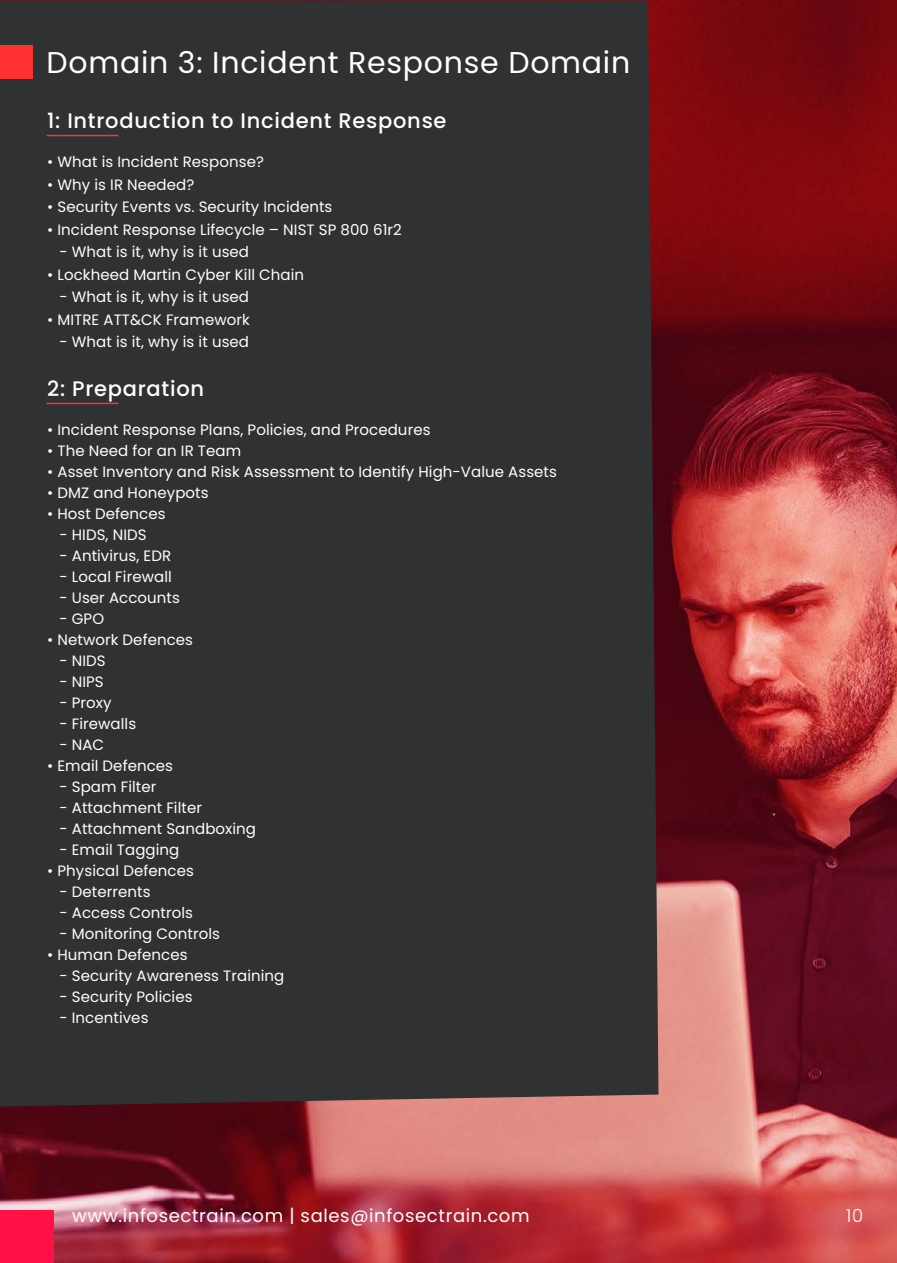
<style>
.page{position:relative;width:897px;height:1263px;background:#fff}
.page>*{position:absolute;margin:0;border:0;box-sizing:border-box;transform-origin:0 0}
.t1{font:30px "Poppins";letter-spacing:.025em;color:#fff}
.t2{font:500 21px "Poppins";letter-spacing:.035em;color:#fff}
.t3{font:18px "Poppins";letter-spacing:.035em;color:#fff}
.t4{font:300 18px "Poppins";color:#fff}
.t5{font:15px "Poppins";letter-spacing:.005em;color:#fff}
</style>
<div class="page">
<img style="left:0;top:0;width:896px;height:1262px">
<div style="left:0;top:0;width:658px;height:1106px;background:#2f3133"></div>
<div style="left:0;top:1210px;width:54px;height:52px;background:#ff1046"></div>
<div style="left:0;top:45px;width:33px;height:33px;background:#ff3133"></div>
<hr style="left:46px;top:135px;width:72px;height:1px;background:#ff3133">
<hr style="left:46px;top:402px;width:72px;height:2px;background:#ff3133">
<h1 class="t1" style="left:47px;top:45px;width:585px">Domain 3: Incident Response Domain</h1>
<h2 class="t2" style="left:47px;top:109px;width:401px">1: Introduction to Incident Response</h2>
<p class="t5" style="left:47px;top:153px;width:218px">• What is Incident Response?</p>
<p class="t5" style="left:47px;top:176px;width:149px">• Why is IR Needed?</p>
<p class="t5" style="left:47px;top:198px;width:287px">• Security Events vs. Security Incidents</p>
<p class="t5" style="left:47px;top:221px;width:356px">• Incident Response Lifecycle – NIST SP 800 61r2</p>
<p class="t5" style="left:59px;top:243px;width:191px">- What is it, why is it used</p>
<p class="t5" style="left:47px;top:266px;width:259px">• Lockheed Martin Cyber Kill Chain</p>
<p class="t5" style="left:59px;top:288px;width:191px">- What is it, why is it used</p>
<p class="t5" style="left:47px;top:311px;width:204px">• MITRE ATT&amp;CK Framework</p>
<p class="t5" style="left:59px;top:333px;width:191px">- What is it, why is it used</p>
<h2 class="t2" style="left:47px;top:376px;width:158px">2: Preparation</h2>
<p class="t5" style="left:47px;top:421px;width:385px">• Incident Response Plans, Policies, and Procedures</p>
<p class="t5" style="left:47px;top:442px;width:195px">• The Need for an IR Team</p>
<p class="t5" style="left:47px;top:463px;width:511px">• Asset Inventory and Risk Assessment to Identify High-Value Assets</p>
<p class="t5" style="left:47px;top:484px;width:163px">• DMZ and Honeypots</p>
<p class="t5" style="left:47px;top:505px;width:120px">• Host Defences</p>
<p class="t5" style="left:59px;top:526px;width:89px">- HIDS, NIDS</p>
<p class="t5" style="left:59px;top:547px;width:113px">- Antivirus, EDR</p>
<p class="t5" style="left:59px;top:568px;width:114px">- Local Firewall</p>
<p class="t5" style="left:59px;top:589px;width:122px">- User Accounts</p>
<p class="t5" style="left:59px;top:610px;width:46px">- GPO</p>
<p class="t5" style="left:47px;top:631px;width:147px">• Network Defences</p>
<p class="t5" style="left:59px;top:652px;width:48px">- NIDS</p>
<p class="t5" style="left:59px;top:673px;width:46px">- NIPS</p>
<p class="t5" style="left:59px;top:694px;width:54px">- Proxy</p>
<p class="t5" style="left:59px;top:715px;width:78px">- Firewalls</p>
<p class="t5" style="left:59px;top:736px;width:46px">- NAC</p>
<p class="t5" style="left:47px;top:757px;width:127px">• Email Defences</p>
<p class="t5" style="left:59px;top:778px;width:99px">- Spam Filter</p>
<p class="t5" style="left:59px;top:799px;width:144px">- Attachment Filter</p>
<p class="t5" style="left:59px;top:820px;width:198px">- Attachment Sandboxing</p>
<p class="t5" style="left:59px;top:841px;width:121px">- Email Tagging</p>
<p class="t5" style="left:47px;top:862px;width:148px">• Physical Defences</p>
<p class="t5" style="left:59px;top:883px;width:93px">- Deterrents</p>
<p class="t5" style="left:59px;top:904px;width:135px">- Access Controls</p>
<p class="t5" style="left:59px;top:925px;width:162px">- Monitoring Controls</p>
<p class="t5" style="left:47px;top:946px;width:142px">• Human Defences</p>
<p class="t5" style="left:59px;top:967px;width:226px">- Security Awareness Training</p>
<p class="t5" style="left:59px;top:988px;width:135px">- Security Policies</p>
<p class="t5" style="left:59px;top:1009px;width:91px">- Incentives</p>
<p class="t3" style="left:72px;top:1205px;width:459px">www.infosectrain.com | sales@infosectrain.com</p>
<p class="t4" style="left:846px;top:1205px;width:18px">10</p>
</div>
